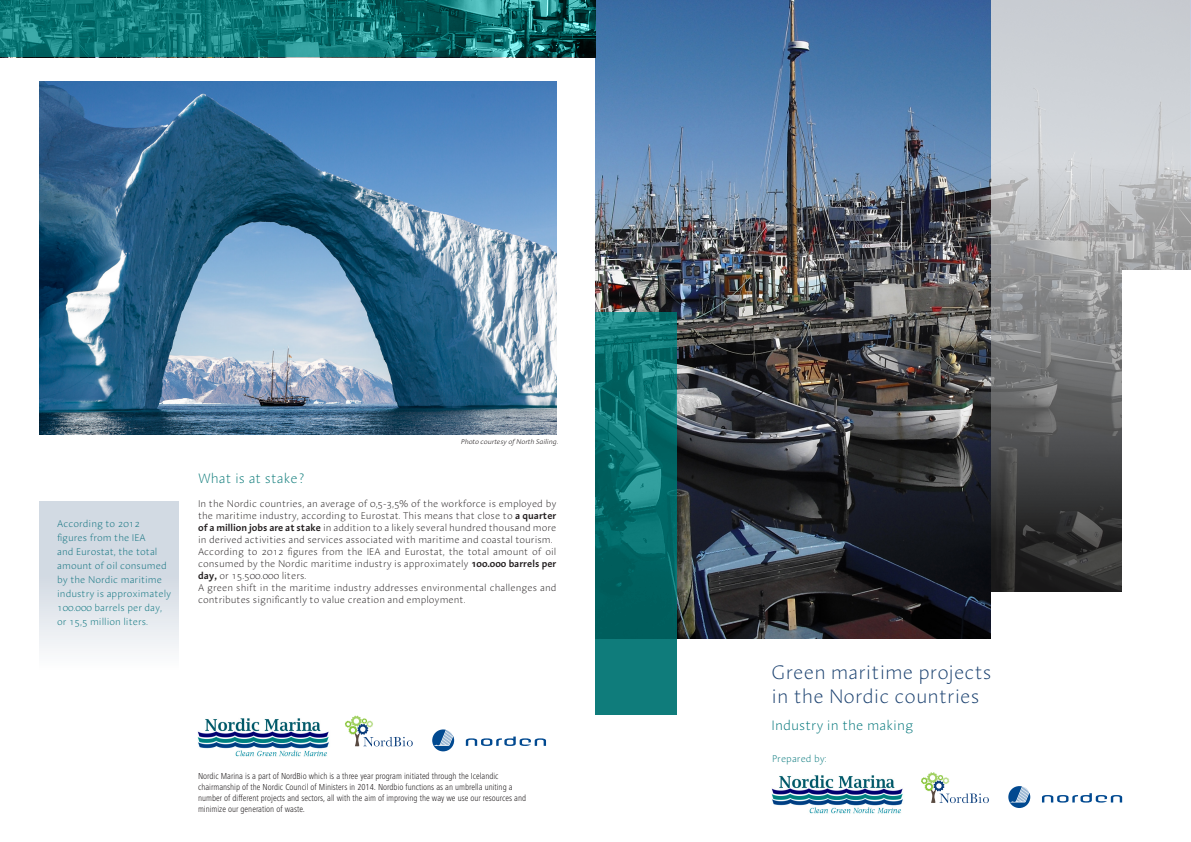
<style>
.page{position:relative;width:1191px;height:842px;background:#fff}
.page>*{position:absolute;margin:0;border:0;box-sizing:border-box;transform-origin:0 0}
.t1{font:200 20px "Linotype Aroma";color:#1d4371}
.t2{font:200 14px "Linotype Aroma";color:#00757a}
.t3{font:200 14px "Linotype Aroma";color:#0f7c7b}
.t4{font:200 10px/12px "Linotype Aroma";color:#231f20;text-align:justify}
.t5{font:200 10px/14px "Linotype Aroma";color:#00757a}
.t6{font:300 condensed 9px/10.8px "Frutiger Next LT";color:#231f20}
.t7{font:italic 300 7px "Linotype Aroma";color:#231f20}
.s1{font-weight:600}
</style>
<div class="page">
<img style="left:595px;top:0;width:596px;height:638px">
<svg style="left:595px;top:312px;width:81px;height:402px;background:#0a7170"></svg>
<svg style="left:991px;top:0;width:199px;height:592px;background:#959799"></svg>
<div style="left:991px;top:592px;width:199px;height:139px;background:#fff"></div>
<div style="left:1122px;top:271px;width:69px;height:571px;background:#fff"></div>
<svg style="left:921px;top:772px;width:68px;height:31px"></svg>
<svg style="left:1008px;top:786px;width:22px;height:22px"></svg>
<svg style="left:1042px;top:793px;width:80px;height:9px"></svg>
<img style="left:771px;top:775px;width:132px;height:39px">
<img style="left:40px;top:81px;width:516px;height:354px">
<svg style="left:0;top:0;width:595px;height:57px;background:#117473"></svg>
<svg style="left:345px;top:716px;width:68px;height:30px"></svg>
<svg style="left:432px;top:729px;width:22px;height:22px"></svg>
<svg style="left:466px;top:736px;width:80px;height:10px"></svg>
<img style="left:197px;top:718px;width:132px;height:39px">
<div style="left:40px;top:501px;width:139px;height:174px;background:linear-gradient(to bottom,#c6d0dc,#f7f8fa)"></div>
<p class="t5" style="left:57px;top:517px;width:116px">According to 2012 figures from the IEA<br>and Eurostat, the total amount of oil consumed by the Nordic maritime industry is approximately<br>100.000 barrels per day, or 15,5 million liters.</p>
<p class="t7" style="left:461px;top:438px;width:98px">Photo courtesy of North Sailing.</p>
<p class="t3" style="left:198px;top:470px;width:108px">What is at stake?</p>
<p class="t4" style="left:198px;top:497px;width:360px">In the Nordic countries, an average of 0,5-3,5% of the workforce is employed by the maritime industry, according to Eurostat. This means that close to <span class="s1">a quarter of a million jobs are at stake</span> in addition to a likely several hundred thousand more in derived activities and services associated with maritime and coastal tourism.</p>
<p class="t4" style="left:198px;top:545px;width:360px">According to 2012 figures from the IEA and Eurostat, the total amount of oil consumed by the Nordic maritime industry is approximately <span class="s1">100.000 barrels per day,</span> or 15.500.000 liters.</p>
<p class="t4" style="left:198px;top:581px;width:360px">A green shift in the maritime industry addresses environmental challenges and contributes significantly to value creation and employment.</p>
<p class="t6" style="left:198px;top:771px;width:329px">Nordic Marina is a part of NordBio which is a three year program initiated through the Icelandic chairmanship of the Nordic Council of Ministers in 2014. Nordbio functions as an umbrella uniting a number of different projects and sectors, all with the aim of improving the way we use our resources and minimize our generation of waste.</p>
<p class="t1" style="left:771px;top:660px;width:222px">Green maritime projects</p>
<p class="t1" style="left:771px;top:684px;width:209px">in the Nordic countries</p>
<p class="t2" style="left:771px;top:716px;width:143px">Industry in the making</p>
<p class="t5" style="left:772px;top:751px;width:57px">Prepared by:</p>
</div>
